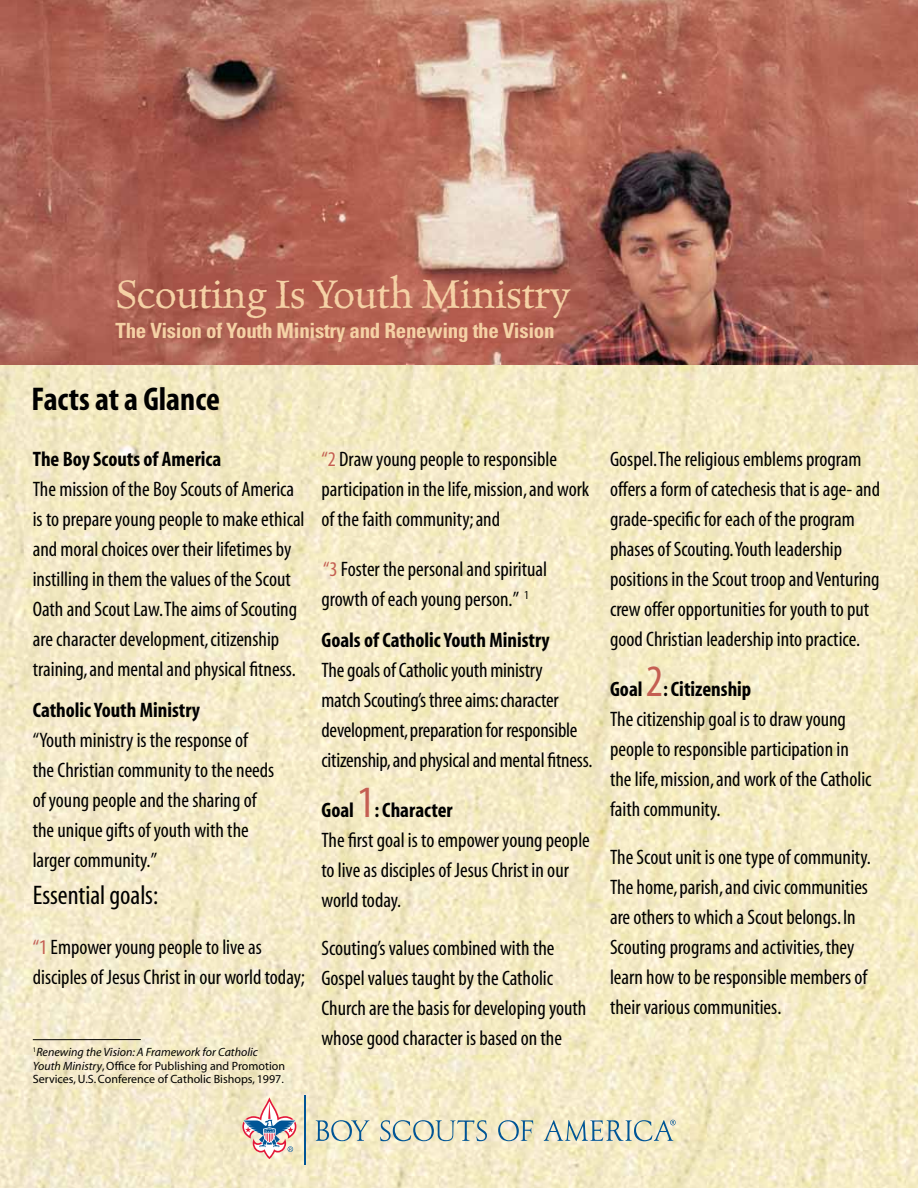
<style>
.page{position:relative;width:918px;height:1188px;background:#fff}
.page>*{position:absolute;margin:0;border:0;box-sizing:border-box;transform-origin:0 0}
.t1{font:45px "Celestia Antiqua";letter-spacing:-.02em;color:#f5d1a5}
.t2{font:700 condensed 33px "Myriad";color:#000}
.t3{font:condensed 27px "Myriad";color:#000}
.t4{font:condensed 21px/30px "Myriad";color:#000}
.t5{font:700 condensed 21px "Myriad";color:#000}
.t6{font:700 condensed 21px "Univers";letter-spacing:-.015em;color:#f5d1a5}
.t7{font:12px/13.5px "Myriad";color:#000}
.s1{color:#c45e52}
.s2{font-style:italic}
.s3{font-weight:700}
.s4{font-size:45px;color:#c45e52}
</style>
<div class="page">
<img style="left:0;top:0;width:918px;height:1188px">
<hr style="left:33px;top:1039px;width:108px;height:1px;background:#000">
<svg style="left:316px;top:1120px;width:53px;height:21px"></svg>
<svg style="left:380px;top:1120px;width:107px;height:21px;background:#c4cdbd"></svg>
<svg style="left:498px;top:1120px;width:35px;height:21px"></svg>
<svg style="left:544px;top:1120px;width:132px;height:21px;background:#c0cbbe"></svg>
<svg style="left:242px;top:1097px;width:54px;height:62px;background:#d0bfbb"></svg>
<hr style="left:304px;top:1095px;width:1px;height:70px;background:#005596">
<h1 class="t1" style="left:116px;top:272px;width:457px">Scouting Is Youth Ministry</h1>
<p class="t6" style="left:116px;top:317px;width:441px">The Vision of Youth Ministry and Renewing the Vision</p>
<h2 class="t2" style="left:31px;top:383px;width:190px">Facts at a Glance</h2>
<p class="t5" style="left:33px;top:449px;width:190px">The Boy Scouts of America</p>
<p class="t4" style="left:33px;top:475px;width:273px">The mission of the Boy Scouts of America is to prepare young people to make ethical and moral choices over their lifetimes by instilling in them the values of the Scout Oath and Scout Law.The aims of Scouting are character development, citizenship training, and mental and physical fitness.</p>
<p class="t5" style="left:33px;top:699px;width:169px">Catholic Youth Ministry</p>
<p class="t4" style="left:33px;top:726px;width:243px">“Youth ministry is the response of the Christian community to the needs of young people and the sharing of the unique gifts of youth with the larger community.”</p>
<p class="t3" style="left:33px;top:881px;width:127px">Essential goals:</p>
<p class="t4" style="left:33px;top:933px;width:274px"><span class="s1">“1</span> Empower young people to live as disciples of Jesus Christ in our world today;</p>
<p class="t7" style="left:33px;top:1046px;width:254px"><sup>1</sup><span class="s2">Renewing the Vision: A Framework for Catholic<br>Youth Ministry</span>, Office for Publishing and Promotion<br>Services, U.S. Conference of Catholic Bishops, 1997.</p>
<p class="t4" style="left:321px;top:445px;width:269px"><span class="s1">“2</span> Draw young people to responsible participation in the life, mission, and work of the faith community; and</p>
<p class="t4" style="left:321px;top:555px;width:227px"><span class="s1">“3</span> Foster the personal and spiritual growth of each young person.” <sup>1</sup></p>
<p class="t5" style="left:321px;top:630px;width:230px">Goals of Catholic Youth Ministry</p>
<p class="t4" style="left:321px;top:656px;width:273px">The goals of Catholic youth ministry<br>match Scouting’s three aims: character development, preparation for responsible citizenship, and physical and mental fitness.</p>
<p class="t4" style="left:321px;top:796px;width:270px"><span class="s3">Goal</span> <span class="s4">1</span><span class="s3">: Character<br></span>The first goal is to empower young people to live as disciples of Jesus Christ in our world today.</p>
<p class="t4" style="left:321px;top:934px;width:266px">Scouting’s values combined with the Gospel values taught by the Catholic Church are the basis for developing youth whose good character is based on the</p>
<p class="t4" style="left:610px;top:445px;width:272px">Gospel.The religious emblems program offers a form of catechesis that is age- and grade-specific for each of the program phases of Scouting.Youth leadership positions in the Scout troop and Venturing crew offer opportunities for youth to put good Christian leadership into practice.</p>
<p class="t4" style="left:610px;top:675px;width:263px"><span class="s3">Goal</span> <span class="s4">2</span><span class="s3">: Citizenship<br></span>The citizenship goal is to draw young people to responsible participation in the life, mission, and work of the Catholic faith community.</p>
<p class="t4" style="left:610px;top:843px;width:262px">The Scout unit is one type of community.<br>The home, parish, and civic communities are others to which a Scout belongs. In Scouting programs and activities, they learn how to be responsible members of their various communities.</p>
</div>
